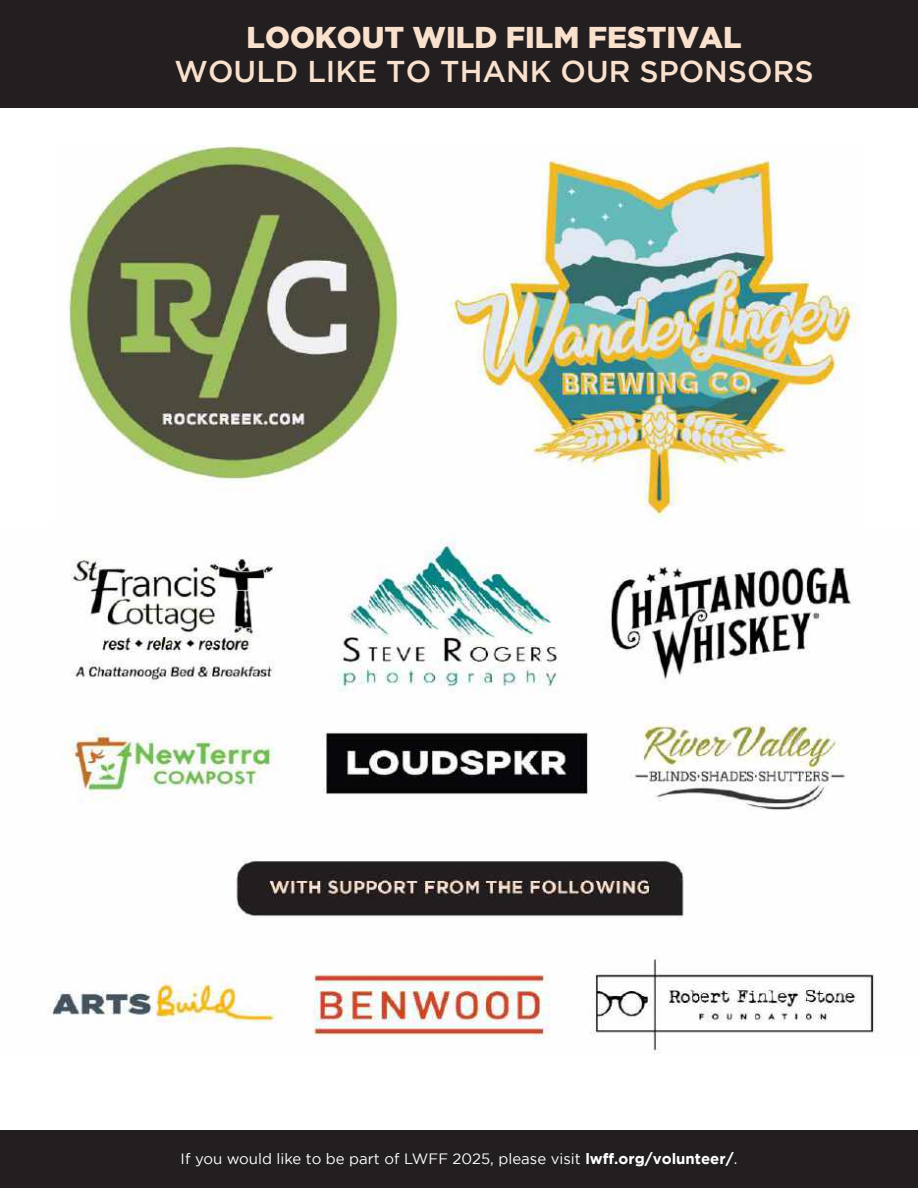
<style>
.page{position:relative;width:918px;height:1188px;background:#fff}
.page>*{position:absolute;margin:0;border:0;box-sizing:border-box;transform-origin:0 0}
.t1{font:500 30px "Gotham";color:#fae1cd}
.t2{font:900 30px "Gotham";color:#fae1cd}
.t3{font:15px "Gotham";color:#fff}
.s1{font-weight:700}
</style>
<div class="page">
<div style="left:0;top:0;width:918px;height:108px;background:#231f20"></div>
<div style="left:0;top:1130px;width:918px;height:58px;background:#231f20"></div>
<img style="left:69px;top:146px;width:788px;height:375px">
<img style="left:47px;top:538px;width:832px;height:515px">
<h1 class="t2" style="left:247px;top:20px;width:496px">LOOKOUT WILD FILM FESTIVAL</h1>
<h1 class="t1" style="left:175px;top:55px;width:640px">WOULD LIKE TO THANK OUR SPONSORS</h1>
<p class="t3" style="left:181px;top:1151px;width:558px">If you would like to be part of LWFF 2025, please visit <span class="s1">lwff.org/volunteer/</span>.</p>
</div>
